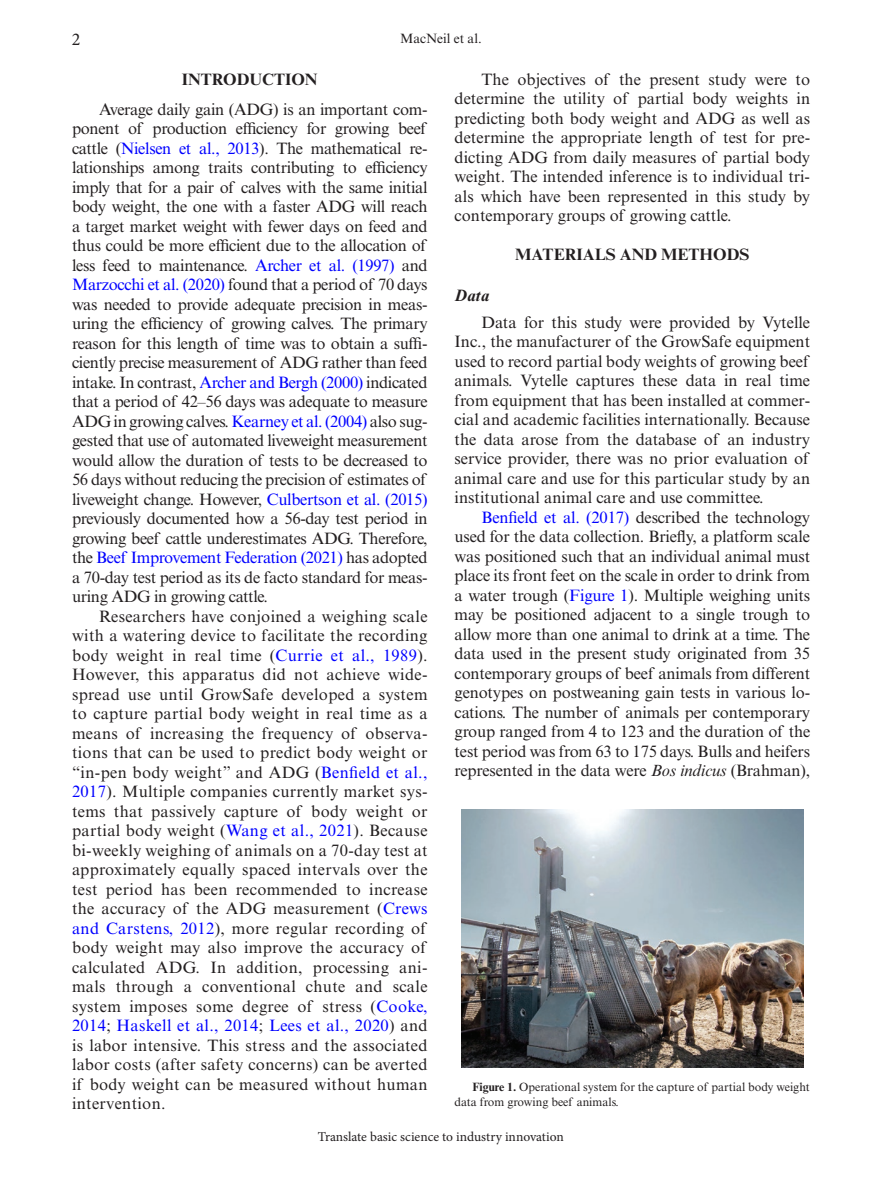
<style>
.page{position:relative;width:891px;height:1188px;background:#fff}
.page>*{position:absolute;margin:0;border:0;box-sizing:border-box;transform-origin:0 0}
.t1{font:18px "Minion Pro";color:#231f20}
.t2{font:16.5px/19.5px "Times New Roman MT Std";color:#231f20;text-align:justify}
.t3{font:700 16.5px "Times New Roman MT Std";color:#231f20}
.t4{font:italic 700 16.5px "Times New Roman MT Std";color:#231f20}
.t5{font:13.5px "Minion Pro";color:#231f20}
.t6{font:13.5px "Times New Roman MT Std";color:#231f20}
.t7{font:12px/15px "Times New Roman MT Std";color:#231f20}
.s1{color:#00f}
.s2{font-style:italic}
.s3{font-weight:700}
</style>
<div class="page">
<img style="left:461px;top:810px;width:342px;height:257px">
<p class="t1" style="left:72px;top:27px;width:10px">2</p>
<p class="t6" style="left:400px;top:30px;width:83px">MacNeil et al.</p>
<p class="t3" style="left:182px;top:69px;width:137px">INTRODUCTION</p>
<p class="t2" style="left:72px;top:99px;width:357px;text-indent:27px">Average daily gain (ADG) is an important com&shy;ponent of production efficiency for growing beef cattle (<span class="s1">Nielsen et al., 2013</span>). The mathematical re&shy;lationships among traits contributing to efficiency imply that for a pair of calves with the same initial body weight, the one with a faster ADG will reach a target market weight with fewer days on feed and thus could be more efficient due to the allocation of less feed to maintenance. <span class="s1">Archer et al. (1997)</span> and <span class="s1">Marzocchi et al. (2020)</span> found that a period of 70 days was needed to provide adequate precision in meas&shy;uring the efficiency of growing calves. The primary reason for this length of time was to obtain a suffi&shy;ciently precise measurement of ADG rather than feed intake. In contrast, <span class="s1">Archer and Bergh (2000)</span> indicated that a period of 42–56 days was adequate to measure ADG in growing calves. <span class="s1">Kearney et al. (2004)</span> also sug&shy;gested that use of automated liveweight measurement would allow the duration of tests to be decreased to 56 days without reducing the precision of estimates of liveweight change. However, <span class="s1">Culbertson et al. (2015) </span>previously documented how a 56-day test period in growing beef cattle underestimates ADG. Therefore, the <span class="s1">Beef Improvement Federation (2021)</span> has adopted a 70-day test period as its de facto standard for meas&shy;uring ADG in growing cattle.</p>
<p class="t2" style="left:72px;top:606px;width:357px;text-indent:27px">Researchers have conjoined a weighing scale with a watering device to facilitate the recording body weight in real time (<span class="s1">Currie et al., 1989</span>).<br>However, this apparatus did not achieve wide&shy;spread use until GrowSafe developed a system to capture partial body weight in real time as a means of increasing the frequency of observa&shy;tions that can be used to predict body weight or “in-pen body weight” and ADG (<span class="s1">Benfield et al., 2017</span>). Multiple companies currently market sys&shy;tems that passively capture of body weight or partial body weight (<span class="s1">Wang et al., 2021</span>). Because bi-weekly weighing of animals on a 70-day test at approximately equally spaced intervals over the test period has been recommended to increase the accuracy of the ADG measurement (<span class="s1">Crews and Carstens, 2012</span>), more regular recording of body weight may also improve the accuracy of calculated ADG. In addition, processing ani&shy;mals through a conventional chute and scale system imposes some degree of stress (<span class="s1">Cooke, 2014</span>; <span class="s1">Haskell et al., 2014</span>; <span class="s1">Lees et al., 2020</span>) and is labor intensive. This stress and the associated labor costs (after safety concerns) can be averted if body weight can be measured without human intervention.</p>
<p class="t2" style="left:455px;top:69px;width:357px;text-indent:27px">The objectives of the present study were to determine the utility of partial body weights in predicting both body weight and ADG as well as determine the appropriate length of test for pre&shy;dicting ADG from daily measures of partial body weight. The intended inference is to individual tri&shy;als which have been represented in this study by contemporary groups of growing cattle.</p>
<p class="t3" style="left:515px;top:244px;width:236px">MATERIALS AND METHODS</p>
<p class="t4" style="left:455px;top:285px;width:36px">Data</p>
<p class="t2" style="left:455px;top:312px;width:357px;text-indent:27px">Data for this study were provided by Vytelle Inc., the manufacturer of the GrowSafe equipment used to record partial body weights of growing beef animals. Vytelle captures these data in real time from equipment that has been installed at commer&shy;cial and academic facilities internationally. Because the data arose from the database of an industry service provider, there was no prior evaluation of animal care and use for this particular study by an institutional animal care and use committee.</p>
<p class="t2" style="left:455px;top:507px;width:357px;text-indent:27px"><span class="s1">Benfield et al. (2017)</span> described the technology used for the data collection. Briefly, a platform scale was positioned such that an individual animal must place its front feet on the scale in order to drink from a water trough (<span class="s1">Figure 1</span>). Multiple weighing units may be positioned adjacent to a single trough to allow more than one animal to drink at a time. The data used in the present study originated from 35 contemporary groups of beef animals from different genotypes on postweaning gain tests in various lo&shy;cations. The number of animals per contemporary group ranged from 4 to 123 and the duration of the test period was from 63 to 175 days. Bulls and heifers represented in the data were <span class="s2">Bos indicus</span> (Brahman),</p>
<p class="t7" style="left:454px;top:1079px;width:357px;text-indent:18px"><span class="s3">Figure 1.</span> Operational system for the capture of partial body weight data from growing beef animals.</p>
<p class="t5" style="left:318px;top:1128px;width:247px">Translate basic science to industry innovation</p>
</div>
